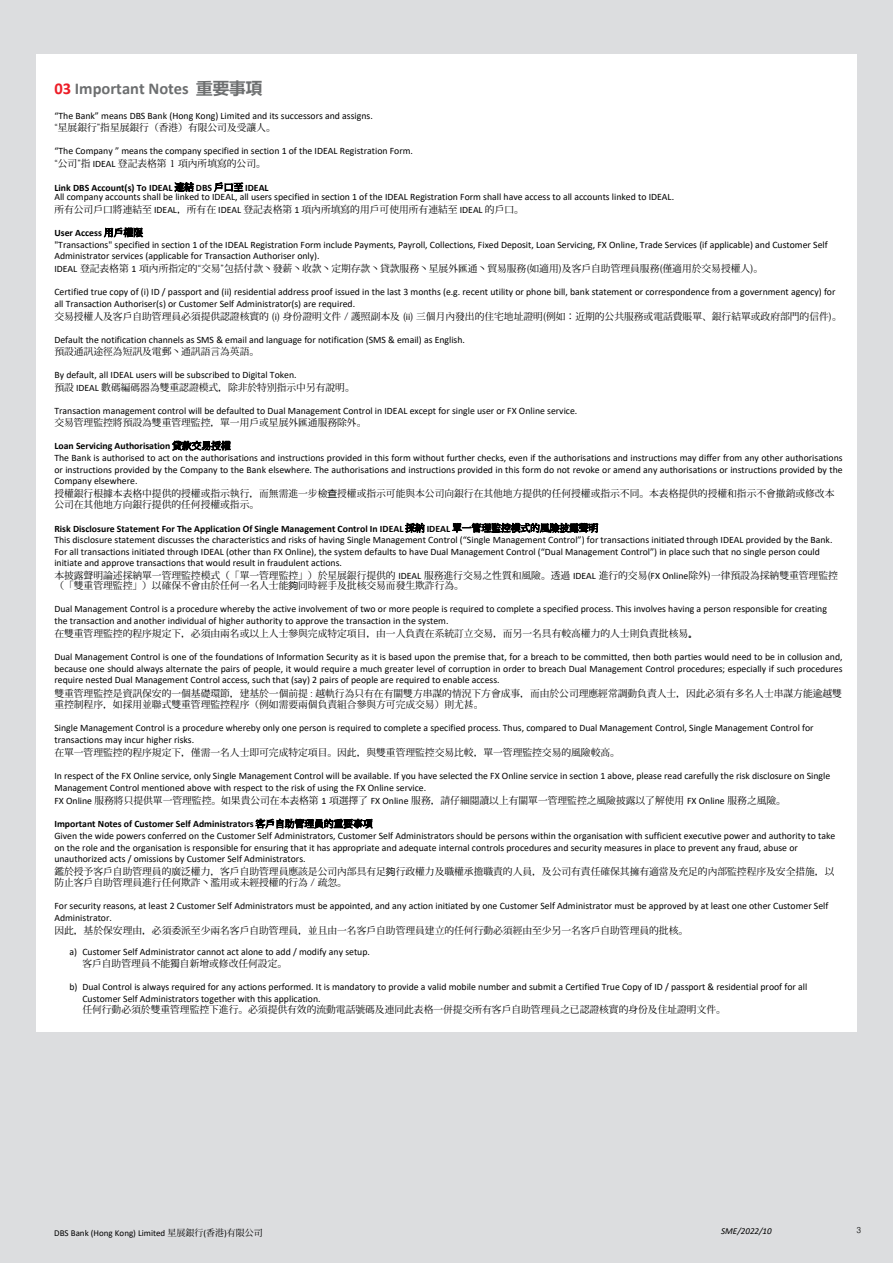
<style>
.page{position:relative;width:893px;height:1263px;background:#dcdddf}
.page>*{position:absolute;margin:0;border:0;box-sizing:border-box;transform-origin:0 0}
.t1{font:700 16.5px "Calibri";color:#6d6f70}
.t2{font:9.75px/11.7px "Calibri";color:#000}
.t3{font:9.75px/11.2px "Koz Min Pr 6 N";color:#000}
.t4{font:9px "Calibri";color:#000}
.t5{font:italic 9px "Calibri";color:#000}
.t6{font:300 8.25px "Adobe Gothic Std";color:#000}
.s1{color:#ed1d27}
.s2{font-family:"Microsoft Ya Hei"}
.s3{font-family:"Calibri"}
.s4{font-weight:700}
.s5{font-family:"Koz Min Pr 6 N"}
.s6{font-style:inherit}
</style>
<div class="page">
<div style="left:36px;top:54px;width:821px;height:977px;background:#fff"></div>
<h1 class="t1" style="left:54px;top:76px;width:209px"><span class="s1">03</span> Important Notes <span class="s2">重要事項</span></h1>
<p class="t2" style="left:54px;top:110px;width:320px">“The Bank” means DBS Bank (Hong Kong) Limited and its successors and assigns.</p>
<p class="t3" style="left:54px;top:122px;width:223px">“星展銀行”指星展銀行（香港）有限公司及受讓人。</p>
<p class="t2" style="left:54px;top:145px;width:360px">“The Company ” means the company specified in section 1 of the IDEAL Registration Form.</p>
<p class="t3" style="left:54px;top:158px;width:213px">“公司”指 <span class="s3">IDEAL</span> 登記表格第 1 項內所填寫的公司。</p>
<p class="t2" style="left:54px;top:183px;width:621px;line-height:9.1px"><span class="s4">Link DBS Account(s) To IDEAL</span> <span class="s5">連結</span> <span class="s4">DBS</span> <span class="s5">戶口至</span> <span class="s4">IDEAL<br></span>All company accounts shall be linked to IDEAL, all users specified in section 1 of the IDEAL Registration Form shall have access to all accounts linked to IDEAL.</p>
<p class="t3" style="left:54px;top:204px;width:471px">所有公司戶口將連結至 <span class="s3">IDEAL</span>，所有在 <span class="s3">IDEAL</span> 登記表格第 <span class="s3">1</span> 項內所填寫的用戶可使用所有連結至 <span class="s3">IDEAL</span> 的戶口。</p>
<p class="t2" style="left:54px;top:227px;width:775px"><span class="s4">User Access</span> <span class="s5">用戶權限<br></span>"Transactions" specified in section 1 of the IDEAL Registration Form include Payments, Payroll, Collections, Fixed Deposit, Loan Servicing, FX Online, Trade Services (if applicable) and Customer Self<br>Administrator services (applicable for Transaction Authoriser only).</p>
<p class="t3" style="left:54px;top:263px;width:710px"><span class="s3">IDEAL</span> 登記表格第 <span class="s3">1</span> 項內所指定的“交易”包括付款丶發薪丶收款丶定期存款丶貸款服務丶星展外匯通丶貿易服務(如適用)及客戶自助管理員服務(僅適用於交易授權人)。</p>
<p class="t2" style="left:54px;top:286px;width:783px">Certified true copy of (i) ID / passport and (ii) residential address proof issued in the last 3 months (e.g. recent utility or phone bill, bank statement or correspondence from a government agency) for all Transaction Authoriser(s) or Customer Self Administrator(s) are required.</p>
<p class="t3" style="left:54px;top:311px;width:789px">交易授權人及客戶自助管理員必須提供認證核實的 (<span class="s3">i</span>) 身份證明文件 / 護照副本及 (<span class="s3">ii</span>) 三個月內發出的住宅地址證明(例如：近期的公共服務或電話費賬單、銀行結單或政府部門的信件)。</p>
<p class="t2" style="left:54px;top:333px;width:412px">Default the notification channels as SMS &amp; email and language for notification (SMS &amp; email) as English.</p>
<p class="t3" style="left:54px;top:346px;width:206px">預設通訊途徑為短訊及電郵丶通訊語言為英語。</p>
<p class="t2" style="left:54px;top:369px;width:244px">By default, all IDEAL users will be subscribed to Digital Token.</p>
<p class="t3" style="left:54px;top:382px;width:302px">預設 <span class="s3">IDEAL</span> 數碼編碼器為雙重認證模式，除非於特別指示中另有說明。</p>
<p class="t2" style="left:54px;top:405px;width:524px">Transaction management control will be defaulted to Dual Management Control in IDEAL except for single user or FX Online service.</p>
<p class="t3" style="left:54px;top:417px;width:314px">交易管理監控將預設為雙重管理監控，單一用戶或星展外匯通服務除外。</p>
<p class="t2" style="left:54px;top:440px;width:790px"><span class="s4">Loan Servicing Authorisation</span> <span class="s5">貸款交易授權<br></span>The Bank is authorised to act on the authorisations and instructions provided in this form without further checks, even if the authorisations and instructions may differ from any other authorisations or instructions provided by the Company to the Bank elsewhere. The authorisations and instructions provided in this form do not revoke or amend any authorisations or instructions provided by the Company elsewhere.</p>
<p class="t3" style="left:54px;top:488px;width:782px">授權銀行根據本表格中提供的授權或指示執行，而無需進一步檢<span class="s2">查</span>授權或指示可能與本公司向銀行在其他地方提供的任何授權或指示不同。本表格提供的授權和指示不會撤銷或修改本公司在其他地方向銀行提供的任何授權或指示。</p>
<p class="t2" style="left:54px;top:522px;width:780px"><span class="s4">Risk Disclosure Statement For The Application Of Single Management Control In IDEAL</span> <span class="s5">採納</span> <span class="s4">IDEAL</span> <span class="s5">單一管理監控模式的風險披露聲明<br></span>This disclosure statement discusses the characteristics and risks of having Single Management Control (“Single Management Control”) for transactions initiated through IDEAL provided by the Bank.<br>For all transactions initiated through IDEAL (other than FX Online), the system defaults to have Dual Management Control (“Dual Management Control”) in place such that no single person could initiate and approve transactions that would result in fraudulent actions.</p>
<p class="t3" style="left:54px;top:571px;width:785px;line-height:9.9px">本披露聲明論述採納單一管理監控模式（「單一管理監控」）於星展銀行提供的 <span class="s3">IDEAL</span> 服務進行交易之性質和風險。透過 <span class="s3">IDEAL</span> 進行的交易(<span class="s3">FX Online</span>除外)一律預設為採納雙重管理監控（「雙重管理監控」）以確保不會由於任何一名人士能<span class="s2">夠</span>同時經手及批核交易而發生欺詐行為。</p>
<p class="t2" style="left:54px;top:603px;width:774px">Dual Management Control is a procedure whereby the active involvement of two or more people is required to complete a specified process. This involves having a person responsible for creating the transaction and another individual of higher authority to approve the transaction in the system.</p>
<p class="t3" style="left:54px;top:628px;width:645px">在雙重管理監控的程序規定下，必須由兩名或以上人士參與完成特定項目，由一人負責在系統訂立交易，而另一名具有較高權力的人士則負責批核易<span class="s2">。</span></p>
<p class="t2" style="left:54px;top:650px;width:790px;text-align:justify">Dual Management Control is one of the foundations of Information Security as it is based upon the premise that, for a breach to be committed, then both parties would need to be in collusion and, because one should always alternate the pairs of people, it would require a much greater level of corruption in order to breach Dual Management Control procedures; especially if such procedures require nested Dual Management Control access, such that (say) 2 pairs of people are required to enable access.</p>
<p class="t3" style="left:54px;top:687px;width:789px;line-height:12px">雙重管理監控是資訊保安的一個基礎環節，建基於一個前提 : 越軌行為只有在有關雙方串謀的情況下方會成事，而由於公司理應經常調動負責人士，因此必須有多名人士串謀方能逾越雙重控制程序，如採用並聯式雙重管理監控程序（例如需要兩個負責組合參與方可完成交易）則尤甚。</p>
<p class="t2" style="left:54px;top:722px;width:761px">Single Management Control is a procedure whereby only one person is required to complete a specified process. Thus, compared to Dual Management Control, Single Management Control for transactions may incur higher risks.</p>
<p class="t3" style="left:54px;top:747px;width:567px">在單一管理監控的程序規定下，僅需一名人士即可完成特定項目。因此，與雙重管理監控交易比較，單一管理監控交易的風險較高。</p>
<p class="t2" style="left:54px;top:770px;width:777px">In respect of the FX Online service, only Single Management Control will be available. If you have selected the FX Online service in section 1 above, please read carefully the risk disclosure on Single<br>Management Control mentioned above with respect to the risk of using the FX Online service.</p>
<p class="t3" style="left:54px;top:795px;width:733px"><span class="s3">FX Online</span> 服務將只提供單一管理監控。如果貴公司在本表格第 <span class="s3">1</span> 項選擇了 <span class="s3">FX Online</span> 服務，請仔細閱讀以上有關單一管理監控之風險披露以了解使用 <span class="s3">FX Online</span> 服務之風險。</p>
<p class="t2" style="left:54px;top:818px;width:782px"><span class="s4">Important Notes of Customer Self Administrators</span> <span class="s5">客戶自助管理員的重要事項<br></span>Given the wide powers conferred on the Customer Self Administrators, Customer Self Administrators should be persons within the organisation with sufficient executive power and authority to take on the role and the organisation is responsible for ensuring that it has appropriate and adequate internal controls procedures and security measures in place to prevent any fraud, abuse or unauthorized acts / omissions by Customer Self Administrators.</p>
<p class="t3" style="left:54px;top:866px;width:782px">鑑於授予客戶自助管理員的廣泛權力，客戶自助管理員應該是公司內部具有足<span class="s2">夠</span>行政權力及職權承擔職責的人員，及公司有責任確保其擁有適當及充足的內部監控程序及安全措施，以防止客戶自助管理員進行任何欺詐丶濫用或未經授權的行為 / 疏忽。</p>
<p class="t2" style="left:54px;top:900px;width:776px">For security reasons, at least 2 Customer Self Administrators must be appointed, and any action initiated by one Customer Self Administrator must be approved by at least one other Customer Self<br>Administrator.</p>
<p class="t3" style="left:54px;top:925px;width:635px">因此，基於保安理由，必須委派至少兩名客戶自助管理員，並且由一名客戶自助管理員建立的任何行動必須經由至少另一名客戶自助管理員的批核。</p>
<p class="t2" style="left:69px;top:945px;width:302px">a) Customer Self Administrator cannot act alone to add / modify any setup.</p>
<p class="t3" style="left:82px;top:958px;width:206px">客戶自助管理員不能獨自新增或修改任何設定。</p>
<p class="t2" style="left:82px;top:980px;width:726px;text-indent:-13px">b) Dual Control is always required for any actions performed. It is mandatory to provide a valid mobile number and submit a Certified True Copy of ID / passport &amp; residential proof for all<br>Customer Self Administrators together with this application.</p>
<p class="t3" style="left:82px;top:1004px;width:645px">任何行動必須於雙重管理監控下進行。必須提供有效的流動電話號碼及連同此表格一併提交所有客戶自助管理員之已認證核實的身份及住址證明文件。</p>
<p class="t4" style="left:54px;top:1226px;width:210px">DBS Bank (Hong Kong) Limited <span class="s5">星展銀行</span>(<span class="s5">香港</span>)<span class="s5">有限公司</span></p>
<p class="t6" style="left:856px;top:1226px;width:6px">3</p>
<p class="t5" style="left:721px;top:1225px;width:52px">SME/2022/<span class="s6">10</span></p>
</div>
